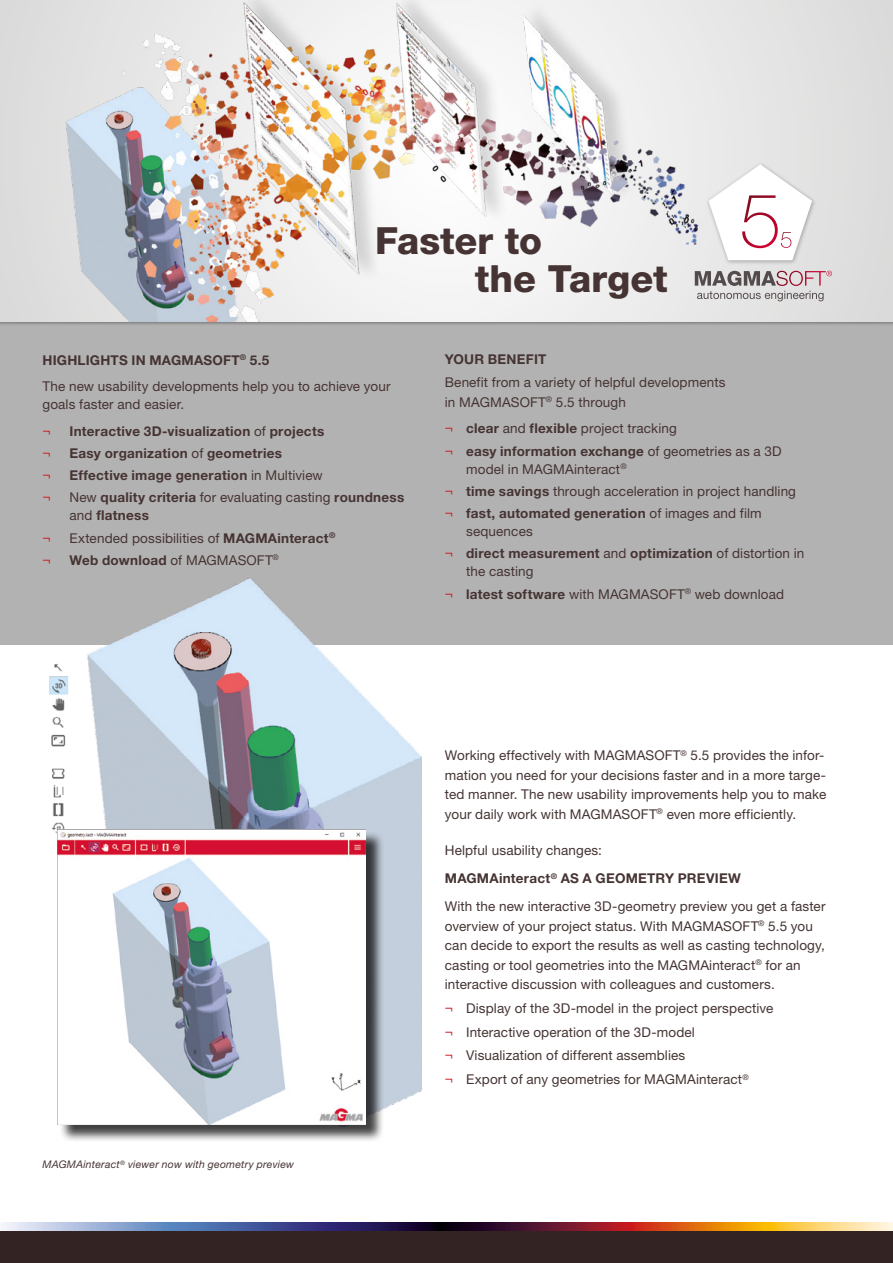
<style>
.page{position:relative;width:893px;height:1263px;background:#fff}
.page>*{position:absolute;margin:0;border:0;box-sizing:border-box;transform-origin:0 0}
.t1{font:800 37.5px/38.4px "Helvetica Neue";letter-spacing:-.005em;color:#453433}
.t2{font:13.5px/19.5px "Helvetica Neue";letter-spacing:.01em;color:#453433}
.t3{font:700 13.5px/18px "Helvetica Neue LTW1 G";letter-spacing:.02em;color:#453433}
.t4{font:700 13.5px/22.2px "Helvetica Neue";letter-spacing:.02em;color:#453433}
.t5{font:13.5px/18px "Helvetica Neue LTW1 G";letter-spacing:.01em;color:#453433}
.t6{font:13.5px "Helvetica Neue LTW1 G";color:#cd1719}
.t7{font:italic 10.5px "Helvetica Neue";letter-spacing:.015em;color:#453433}
.s1{font-weight:400}
.s2{font-weight:700}
.s3{font-family:"Helvetica Neue LTW1 G";font-weight:400;color:#cd1719}
.s4{font-family:"Helvetica Neue LTW1 G";color:#cd1719}
</style>
<div class="page">
<svg style="left:2px;top:1222px;width:891px;height:9px;background:#89686b"></svg>
<div style="left:0;top:1231px;width:893px;height:32px;background:#332322"></div>
<div style="left:0;top:311px;width:893px;height:333px;background:#b3b2b2"></div>
<div style="left:0;top:0;width:893px;height:321px;background:#dfdfdf"></div>
<img style="left:727px;top:199px;width:88px;height:64px">
<svg style="left:712px;top:271px;width:120px;height:30px"></svg>
<svg style="left:712px;top:164px;width:100px;height:96px"></svg>
<img style="left:65px;top:0;width:647px;height:321px">
<img style="left:43px;top:578px;width:378px;height:547px">
<div style="left:59px;top:831px;width:326px;height:312px;background:#000;opacity:.75"></div>
<img style="left:57px;top:829px;width:309px;height:295px">
<h1 class="t1" style="left:475px;top:221px;width:194px;text-indent:-99px">Faster to<br>the Target</h1>
<p class="t4" style="left:43px;top:348px;width:228px">HIGHLIGHTS IN MAGMASOFT<sup>®</sup> 5.5</p>
<p class="t5" style="left:43px;top:377px;width:350px">The new usability developments help you to achieve your goals faster and easier.</p>
<p class="t6" style="left:43px;top:422px;width:10px">¬</p>
<p class="t3" style="left:70px;top:422px;width:256px">Interactive 3D-visualization <span class="s1">of</span> projects</p>
<p class="t6" style="left:43px;top:445px;width:10px">¬</p>
<p class="t3" style="left:70px;top:444px;width:214px">Easy organization <span class="s1">of</span> geometries</p>
<p class="t6" style="left:43px;top:467px;width:10px">¬</p>
<p class="t3" style="left:70px;top:466px;width:255px">Effective image generation <span class="s1">in Multiview</span></p>
<p class="t6" style="left:43px;top:489px;width:10px">¬</p>
<p class="t3" style="left:70px;top:488px;width:336px"><span class="s1">New</span> quality criteria <span class="s1">for evaluating casting</span> roundness <span class="s1">and</span> flatness</p>
<p class="t6" style="left:43px;top:529px;width:10px">¬</p>
<p class="t5" style="left:70px;top:529px;width:267px">Extended possibilities of <span class="s2">MAGMAinteract</span><sup>®</sup></p>
<p class="t6" style="left:43px;top:552px;width:10px">¬</p>
<p class="t3" style="left:70px;top:551px;width:211px">Web download <span class="s1">of MAGMASOFT</span><sup>®</sup></p>
<p class="t3" style="left:445px;top:350px;width:103px">YOUR BENEFIT</p>
<p class="t2" style="left:445px;top:373px;width:282px">Benefit from a variety of helpful developments in MAGMASOFT<sup>®</sup> 5.5 through</p>
<p class="t4" style="left:445px;top:417px;width:338px"><span class="s3">¬</span> clear <span class="s1">and</span> flexible <span class="s1">project tracking<br></span><span class="s3">¬</span> easy information exchange <span class="s1">of geometries as a 3D</span></p>
<p class="t2" style="left:445px;top:458px;width:353px;line-height:22.2px;text-indent:21px">model in MAGMAinteract<sup>®<br></sup><span class="s4">¬</span> <span class="s2">time savings</span> through acceleration in project handling <span class="s4">¬</span> <span class="s2">fast, automated generation</span> of images and film</p>
<p class="t4" style="left:445px;top:520px;width:361px;text-indent:21px"><span class="s1">sequences<br></span><span class="s3">¬</span> direct measurement <span class="s1">and</span> optimization <span class="s1">of distortion in</span></p>
<p class="t2" style="left:445px;top:560px;width:341px;line-height:22.2px;text-indent:21px">the casting<br><span class="s4">¬</span> <span class="s2">latest software</span> with MAGMASOFT<sup>®</sup> web download</p>
<p class="t7" style="left:43px;top:1158px;width:253px">MAGMAinteract<sup>®</sup> viewer now with geometry preview</p>
<p class="t2" style="left:445px;top:745px;width:383px">Working effectively with MAGMASOFT<sup>®</sup> 5.5 provides the infor&shy;mation you need for your decisions faster and in a more targe&shy;ted manner. The new usability improvements help you to make your daily work with MAGMASOFT<sup>®</sup> even more efficiently.</p>
<p class="t2" style="left:445px;top:840px;width:159px">Helpful usability changes:</p>
<p class="t3" style="left:445px;top:869px;width:297px">MAGMAinteract<sup>®</sup> AS A GEOMETRY PREVIEW</p>
<p class="t2" style="left:445px;top:896px;width:382px">With the new interactive 3D-geometry preview you get a faster overview of your project status. With MAGMASOFT<sup>®</sup> 5.5 you can decide to export the results as well as casting technology, casting or tool geometries into the MAGMAinteract<sup>®</sup> for an interactive discussion with colleagues and customers.</p>
<p class="t2" style="left:445px;top:996px;width:330px;line-height:23.7px"><span class="s4">¬</span> Display of the 3D-model in the project perspective <span class="s4">¬</span> Interactive operation of the 3D-model<br><span class="s4">¬</span> Visualization of different assemblies<br><span class="s4">¬</span> Export of any geometries for MAGMAinteract<sup>®</sup></p>
</div>
